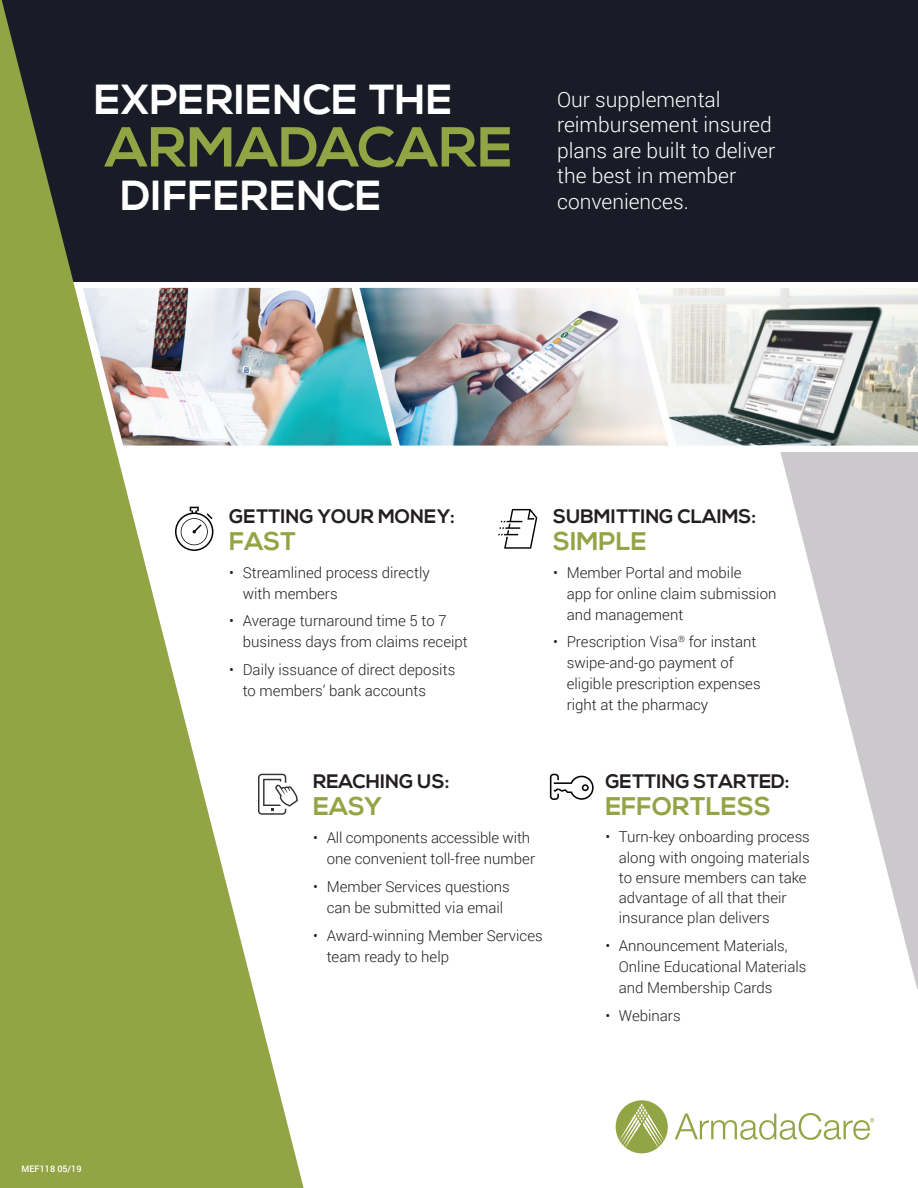
<style>
.page{position:relative;width:918px;height:1188px;background:#fff}
.page>*{position:absolute;margin:0;border:0;box-sizing:border-box;transform-origin:0 0}
.t1{font:700 56.25px "Nexa";letter-spacing:.01em;color:#93a445}
.t2{font:700 42px "Nexa";letter-spacing:.015em;color:#fff}
.t3{font:700 25.5px "Nexa";color:#93a445}
.t4{font:300 21px/25.5px "Roboto";color:#fff}
.t5{font:700 19.5px "Nexa";color:#231f20}
.t6{font:300 15px/21px "Roboto";color:#231f20}
.t7{font:500 9px "Roboto";color:#fff}
</style>
<div class="page">
<svg style="left:780px;top:452px;width:138px;height:537px"></svg>
<div style="left:0;top:0;width:918px;height:282px;background:#191c27"></div>
<svg style="left:0;top:0;width:304px;height:1188px;fill:#93a445"></svg>
<img style="left:83px;top:288px;width:276px;height:158px">
<img style="left:668px;top:288px;width:250px;height:158px">
<img style="left:359px;top:288px;width:309px;height:158px">
<svg style="left:498px;top:509px;width:39px;height:40px"></svg>
<svg style="left:550px;top:774px;width:44px;height:26px"></svg>
<svg style="left:175px;top:507px;width:38px;height:44px"></svg>
<svg style="left:258px;top:774px;width:40px;height:41px"></svg>
<svg style="left:616px;top:1100px;width:52px;height:53px"></svg>
<svg style="left:675px;top:1113px;width:199px;height:27px"></svg>
<p class="t2" style="left:94px;top:75px;width:360px">EXPERIENCE THE</p>
<p class="t1" style="left:105px;top:115px;width:409px">ARMADACARE</p>
<p class="t2" style="left:121px;top:171px;width:262px">DIFFERENCE</p>
<p class="t4" style="left:557px;top:86px;width:220px">Our supplemental reimbursement insured plans are built to deliver the best in member conveniences.</p>
<p class="t7" style="left:22px;top:1162px;width:62px">MEF118 05/19</p>
<p class="t5" style="left:229px;top:505px;width:227px">GETTING YOUR MONEY:</p>
<p class="t3" style="left:229px;top:526px;width:68px">FAST</p>
<p class="t6" style="left:243px;top:561px;width:188px;text-indent:-14px">• Streamlined process directly with members</p>
<p class="t6" style="left:243px;top:610px;width:227px;text-indent:-14px">• Average turnaround time 5 to 7 business days from claims receipt</p>
<p class="t6" style="left:243px;top:659px;width:214px;text-indent:-14px">• Daily issuance of direct deposits to members’ bank accounts</p>
<p class="t5" style="left:553px;top:505px;width:204px">SUBMITTING CLAIMS:</p>
<p class="t3" style="left:553px;top:526px;width:95px">SIMPLE</p>
<p class="t6" style="left:567px;top:561px;width:211px;text-indent:-14px">• Member Portal and mobile<br>app for online claim submission and management</p>
<p class="t6" style="left:567px;top:631px;width:195px;text-indent:-14px">• Prescription Visa<sup>®</sup> for instant swipe-and-go payment of eligible prescription expenses right at the pharmacy</p>
<p class="t5" style="left:313px;top:770px;width:138px">REACHING US:</p>
<p class="t3" style="left:313px;top:792px;width:70px">EASY</p>
<p class="t6" style="left:327px;top:827px;width:210px;text-indent:-14px">• All components accessible with one convenient toll-free number</p>
<p class="t6" style="left:313px;top:876px;width:198px;text-align:center">• Member Services questions can be submitted via email</p>
<p class="t6" style="left:327px;top:924px;width:218px;text-indent:-14px">• Award-winning Member Services team ready to help</p>
<p class="t5" style="left:605px;top:770px;width:186px">GETTING STARTED:</p>
<p class="t3" style="left:605px;top:792px;width:167px">EFFORTLESS</p>
<p class="t6" style="left:619px;top:826px;width:193px;line-height:20.2px;text-indent:-14px">• Turn-key onboarding process along with ongoing materials to ensure members can take advantage of all that their insurance plan delivers</p>
<p class="t6" style="left:619px;top:935px;width:189px;text-indent:-14px">• Announcement Materials,<br>Online Educational Materials and Membership Cards</p>
<p class="t6" style="left:605px;top:1005px;width:77px">• Webinars</p>
</div>
